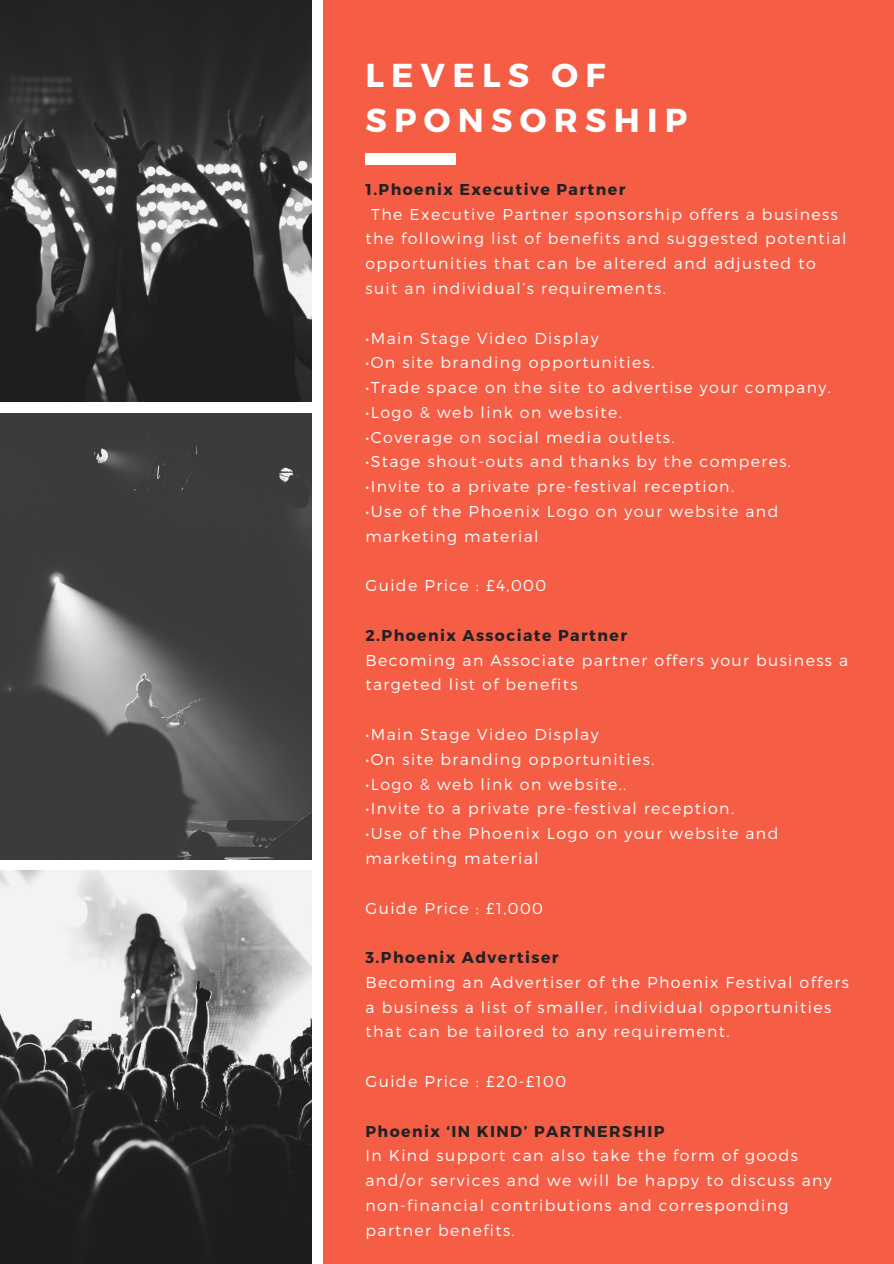
<style>
.page{position:relative;width:894px;height:1264px;background:#fff}
.page>*{position:absolute;margin:0;border:0;box-sizing:border-box;transform-origin:0 0}
.t1{font:700 33.15px/45px "Montserrat";letter-spacing:.22em;color:#fff}
.t2{font:300 15.75px/24.8px "Montserrat";letter-spacing:.09em;color:#fff}
.t3{font:700 15.75px "Montserrat";letter-spacing:.09em;color:#222224}
</style>
<div class="page">
<img style="left:0;top:0;width:312px;height:402px">
<img style="left:0;top:413px;width:312px;height:446px">
<img style="left:0;top:870px;width:312px;height:393px">
<div style="left:323px;top:0;width:570px;height:1263px;background:#f55d45"></div>
<div style="left:365px;top:153px;width:90px;height:12px;background:#fff"></div>
<p class="t1" style="left:365px;top:51px;width:323px">LEVELS OF<br>SPONSORSHIP</p>
<p class="t3" style="left:365px;top:179px;width:261px">1.Phoenix Executive Partner</p>
<p class="t2" style="left:365px;top:201px;width:482px;text-indent:6px">The Executive Partner sponsorship offers a business the following list of benefits and suggested potential opportunities that can be altered and adjusted to suit an individual’s requirements.</p>
<p class="t2" style="left:365px;top:325px;width:234px">•Main Stage Video Display</p>
<p class="t2" style="left:365px;top:349px;width:290px">•On site branding opportunities.</p>
<p class="t2" style="left:365px;top:374px;width:467px">•Trade space on the site to advertise your company.</p>
<p class="t2" style="left:365px;top:399px;width:258px">•Logo &amp; web link on website.</p>
<p class="t2" style="left:365px;top:424px;width:310px">•Coverage on social media outlets.</p>
<p class="t2" style="left:365px;top:448px;width:427px">•Stage shout-outs and thanks by the comperes.</p>
<p class="t2" style="left:365px;top:473px;width:370px">•Invite to a private pre-festival reception.</p>
<p class="t2" style="left:365px;top:498px;width:414px">•Use of the Phoenix Logo on your website and marketing material</p>
<p class="t2" style="left:365px;top:572px;width:182px">Guide Price : £4,000</p>
<p class="t3" style="left:365px;top:625px;width:263px">2.Phoenix Associate Partner</p>
<p class="t2" style="left:365px;top:647px;width:484px">Becoming an Associate partner offers your business a targeted list of benefits</p>
<p class="t2" style="left:365px;top:721px;width:234px">•Main Stage Video Display</p>
<p class="t2" style="left:365px;top:746px;width:290px">•On site branding opportunities.</p>
<p class="t2" style="left:365px;top:770px;width:262px">•Logo &amp; web link on website..</p>
<p class="t2" style="left:365px;top:795px;width:370px">•Invite to a private pre-festival reception.</p>
<p class="t2" style="left:365px;top:820px;width:414px">•Use of the Phoenix Logo on your website and marketing material</p>
<p class="t2" style="left:365px;top:894px;width:179px">Guide Price : £1,000</p>
<p class="t3" style="left:365px;top:947px;width:195px">3.Phoenix Advertiser</p>
<p class="t2" style="left:365px;top:969px;width:484px">Becoming an Advertiser of the Phoenix Festival offers a business a list of smaller, individual opportunities that can be tailored to any requirement.</p>
<p class="t2" style="left:365px;top:1068px;width:202px">Guide Price : £20-£100</p>
<p class="t3" style="left:365px;top:1120px;width:300px">Phoenix ‘IN KIND’ PARTNERSHIP</p>
<p class="t2" style="left:365px;top:1142px;width:468px">In Kind support can also take the form of goods and/or services and we will be happy to discuss any non-financial contributions and corresponding partner benefits.</p>
</div>
